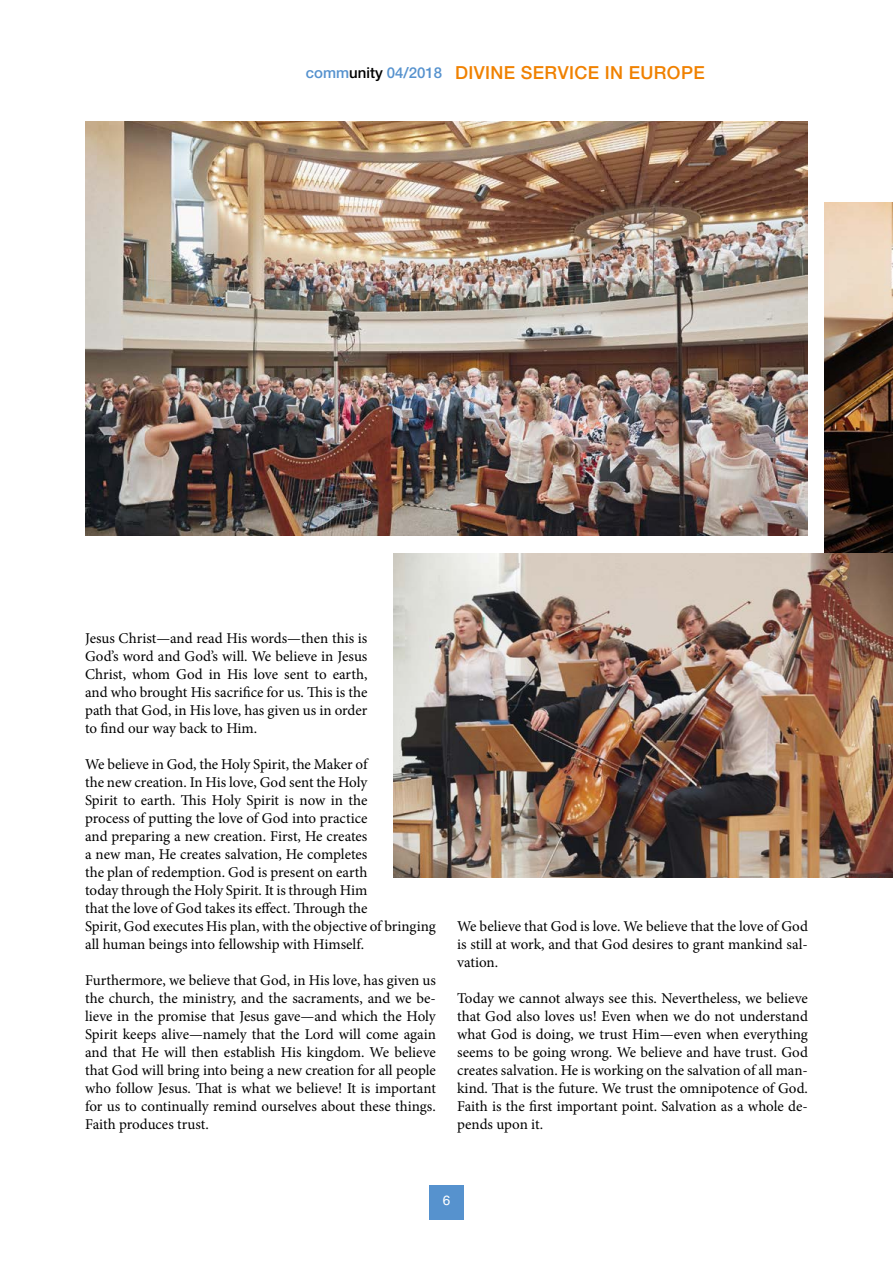
<style>
.page{position:relative;width:893px;height:1263px;background:#fff}
.page>*{position:absolute;margin:0;border:0;box-sizing:border-box;transform-origin:0 0}
.t1{font:500 18px "Helvetica Neue LTW1 G";letter-spacing:.02em;color:#f08100}
.t2{font:15px/18px "Minion Pro";letter-spacing:-.005em;color:#000;text-align:justify}
.t3{font:300 13.5px "Helvetica Neue LTW1 G";color:#fff}
.s1{font-size:15px;color:#5692ce}
.s2{font-size:15px;color:#000}
.s3{font-family:"Helvetica LT Std";font-weight:400}
</style>
<div class="page">
<div style="left:429px;top:1185px;width:35px;height:34px;background:#5692ce"></div>
<img style="left:85px;top:121px;width:723px;height:414px">
<img style="left:825px;top:202px;width:68px;height:351px">
<img style="left:393px;top:553px;width:500px;height:325px">
<p class="t1" style="left:306px;top:62px;width:400px"><span class="s1">comm</span><span class="s2">unity</span> <span class="s1">04/2018</span> DIVINE SERVICE IN EuRopE</p>
<p class="t2" style="left:85px;top:629px;width:284px">Jesus Christ—and read His words—then this is God’s word and God’s will. We believe in Jesus Christ, whom God in His love sent to earth, and who brought His sacrifice for us. This is the path that God, in His love, has given us in order to find our way back to Him.</p>
<p class="t2" style="left:85px;top:755px;width:352px;text-align:left">We believe in God, the Holy Spirit, the Maker of<br>the new creation. In His love, God sent the Holy<br>Spirit to earth. This Holy Spirit is now in the<br>process of putting the love of God into practice<br>and preparing a new creation. First, He creates<br>a new man, He creates salvation, He completes<br>the plan of redemption. God is present on earth<br>today through the Holy Spirit. It is through Him<br>that the love of God takes its effect. Through the<br>Spirit, God executes His plan, with the objective of bringing all human beings into fellowship with Himself.</p>
<p class="t2" style="left:85px;top:971px;width:352px">Furthermore, we believe that God, in His love, has given us the church, the ministry, and the sacraments, and we be&shy;lieve in the promise that Jesus gave—and which the Holy Spirit keeps alive—namely that the Lord will come again and that He will then establish His kingdom. We believe that God will bring into being a new creation for all people who follow Jesus. That is what we believe! It is important for us to continually remind ourselves about these things.<br>Faith produces trust.</p>
<p class="t2" style="left:457px;top:917px;width:352px">We believe that God is love. We believe that the love of God is still at work, and that God desires to grant mankind sal&shy;vation.</p>
<p class="t2" style="left:457px;top:989px;width:352px">Today we cannot always see this. Nevertheless, we believe that God also loves us! Even when we do not understand what God is doing, we trust Him—even when everything seems to be going wrong. We believe and have trust. God creates salvation. He is working on the salvation of all man&shy;kind. That is the future. We trust the omnipotence of God.<br>Faith is the first important point. Salvation as a whole de&shy;pends upon it.</p>
<p class="t3" style="left:443px;top:1189px;width:9px">6<span class="s3">6</span></p>
</div>
